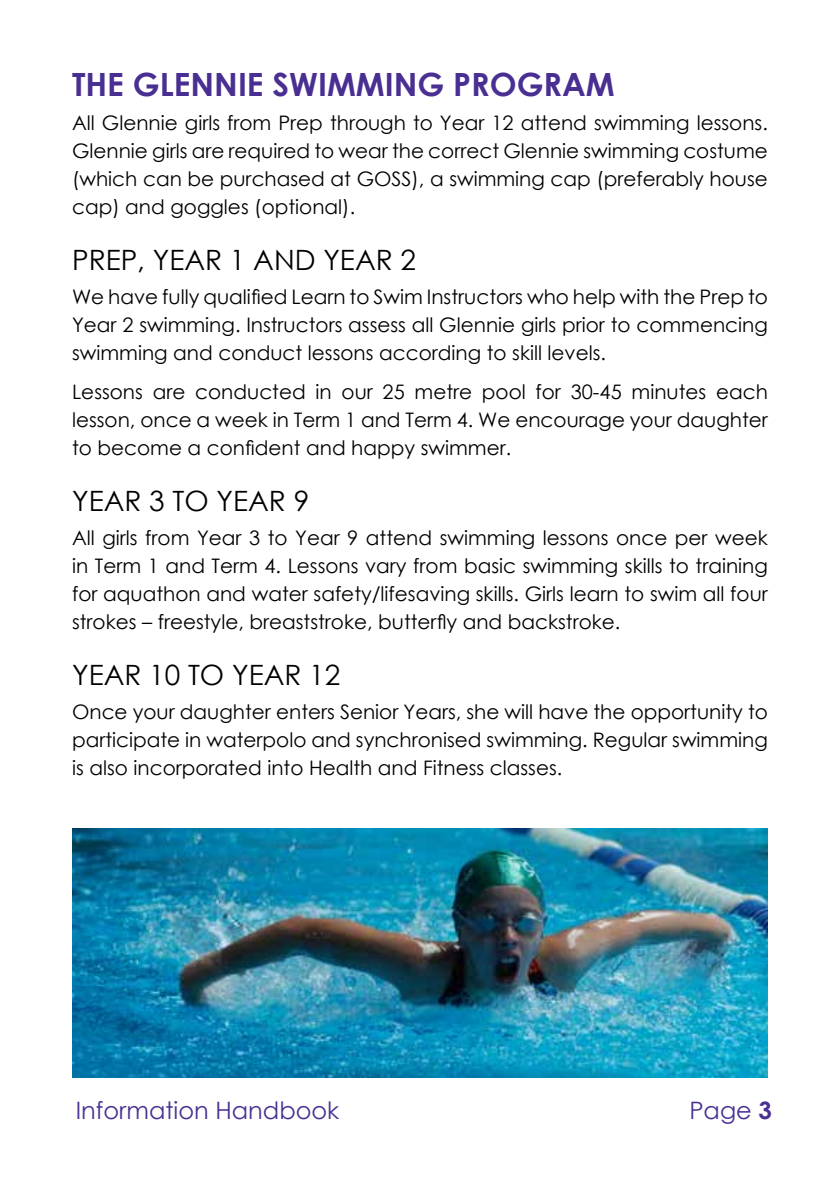
<style>
.page{position:relative;width:840px;height:1191px;background:#fff}
.page>*{position:absolute;margin:0;border:0;box-sizing:border-box;transform-origin:0 0}
.t1{font:700 32px "Century Gothic";color:#492f92}
.t2{font:28px "Century Gothic";color:#000}
.t3{font:24px "Century Gothic";color:#492f92}
.t4{font:20px/28px "Century Gothic";color:#000;text-align:justify}
.s1{font-weight:700}
</style>
<div class="page">
<img style="left:72px;top:829px;width:695px;height:248px">
<h1 class="t1" style="left:72px;top:60px;width:544px">THE GLENNIE SWIMMING PROGRAM</h1>
<p class="t4" style="left:72px;top:108px;width:697px">All Glennie girls from Prep through to Year 12 attend swimming lessons.<br>Glennie girls are required to wear the correct Glennie swimming costume (which can be purchased at GOSS), a swimming cap (preferably house cap) and goggles (optional).</p>
<h2 class="t2" style="left:72px;top:240px;width:345px">PREP, YEAR 1 AND YEAR 2</h2>
<p class="t4" style="left:72px;top:282px;width:697px">We have fully qualified Learn to Swim Instructors who help with the Prep to Year 2 swimming. Instructors assess all Glennie girls prior to commencing swimming and conduct lessons according to skill levels.</p>
<p class="t4" style="left:72px;top:377px;width:697px">Lessons are conducted in our 25 metre pool for 30-45 minutes each lesson, once a week in Term 1 and Term 4. We encourage your daughter to become a confident and happy swimmer.</p>
<h2 class="t2" style="left:72px;top:482px;width:238px">YEAR 3 TO YEAR 9</h2>
<p class="t4" style="left:72px;top:523px;width:697px">All girls from Year 3 to Year 9 attend swimming lessons once per week in Term 1 and Term 4. Lessons vary from basic swimming skills to training for aquathon and water safety/lifesaving skills. Girls learn to swim all four strokes – freestyle, breaststroke, butterfly and backstroke.</p>
<h2 class="t2" style="left:72px;top:655px;width:269px">YEAR 10 TO YEAR 12</h2>
<p class="t4" style="left:72px;top:697px;width:697px">Once your daughter enters Senior Years, she will have the opportunity to participate in waterpolo and synchronised swimming. Regular swimming is also incorporated into Health and Fitness classes.</p>
<p class="t3" style="left:76px;top:1093px;width:265px">Information Handbook</p>
<p class="t3" style="left:689px;top:1093px;width:84px">Page <span class="s1">3</span></p>
</div>
